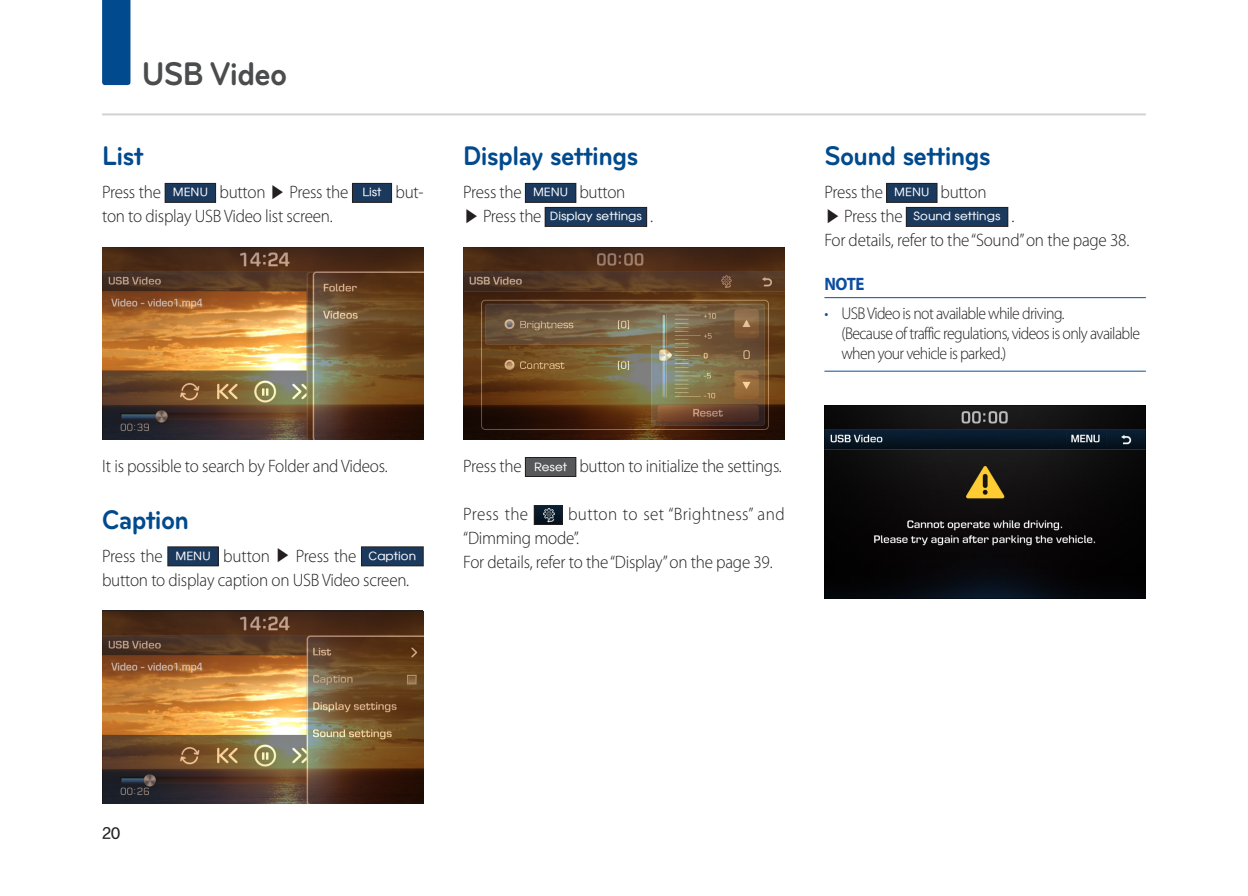
<style>
.page{position:relative;width:1248px;height:896px;background:#fff}
.page>*{position:absolute;margin:0;border:0;box-sizing:border-box;transform-origin:0 0}
.t1{font:700 34px "Bryant LG";letter-spacing:-.025em;color:#4b4c4d;scale:.93 1}
.중제목{font:700 28px "Bryant LG";letter-spacing:-.025em;color:#004a8d;scale:.93 1}
.본문-영어{font:300 18px "Myriad Pro";letter-spacing:-.015em;color:#231f20;scale:.95 1}
.본문-영어-2{font:300 18px/24px "Myriad Pro";letter-spacing:.02em;color:#231f20;scale:.95 1}
.참고{font:700 18px "Myriad Pro";color:#0d4da1;scale:.93 1}
.t2{font:300 17px/20px "Myriad Pro";letter-spacing:-.04em;color:#231f20;scale:.93 1}
.t3{font:16px "YDIYGO330";color:#231f20}
.t4{font:12px "HDR";color:#fff}
.s1{font-family:"Adobe Myungjo Std";font-weight:500}
.s2{color:#0d4da1}
</style>
<div class="page">
<hr style="left:102px;top:113px;width:1043px;height:2px;background:#d1d2d4">
<div style="left:102px;top:0;width:28px;height:85px;background:#004a8d"></div>
<div style="left:165px;top:183px;width:50px;height:19px;background:#1a395d"></div>
<div style="left:165px;top:183px;width:51px;height:20px;border:1px solid #231f20"></div>
<div style="left:352px;top:183px;width:39px;height:19px;background:#1a395d"></div>
<div style="left:352px;top:183px;width:40px;height:20px;border:1px solid #231f20"></div>
<img style="left:102px;top:248px;width:321px;height:192px">
<div style="left:168px;top:547px;width:50px;height:19px;background:#1a395d"></div>
<div style="left:167px;top:546px;width:51px;height:20px;border:1px solid #231f20"></div>
<div style="left:361px;top:547px;width:62px;height:19px;background:#1a395d"></div>
<div style="left:361px;top:546px;width:62px;height:20px;border:1px solid #231f20"></div>
<img style="left:102px;top:611px;width:321px;height:192px">
<div style="left:525px;top:183px;width:51px;height:19px;background:#1a395d"></div>
<div style="left:525px;top:183px;width:51px;height:20px;border:1px solid #231f20"></div>
<div style="left:545px;top:207px;width:101px;height:19px;background:#1a395d"></div>
<div style="left:545px;top:207px;width:102px;height:20px;border:1px solid #231f20"></div>
<img style="left:463px;top:248px;width:321px;height:192px">
<div style="left:525px;top:457px;width:51px;height:19px;background:#57585a"></div>
<div style="left:525px;top:457px;width:51px;height:20px;border:1px solid #231f20"></div>
<img style="left:536px;top:507px;width:24px;height:16px">
<div style="left:534px;top:505px;width:28px;height:20px;border:1px solid #231f20"></div>
<hr style="left:824px;top:297px;width:321px;height:1px;background:#0d4da1">
<hr style="left:824px;top:371px;width:321px;height:1px;background:#0d4da1">
<div style="left:886px;top:183px;width:50px;height:19px;background:#1a395d"></div>
<div style="left:886px;top:183px;width:51px;height:20px;border:1px solid #231f20"></div>
<div style="left:906px;top:207px;width:101px;height:19px;background:#1a395d"></div>
<div style="left:905px;top:207px;width:103px;height:20px;border:1px solid #231f20"></div>
<img style="left:824px;top:405px;width:321px;height:193px">
<h1 class="t1" style="left:142px;top:53px;width:158px">USB Video</h1>
<p class="중제목" style="left:102px;top:138px;width:46px">List</p>
<p class="본문-영어" style="left:102px;top:181px;width:64px">Press the</p>
<p class="t4" style="left:173px;top:184px;width:37px">MENU</p>
<p class="본문-영어" style="left:219px;top:181px;width:137px">button <span class="s1">▶</span> Press the</p>
<p class="t4" style="left:362px;top:184px;width:21px">List</p>
<p class="본문-영어" style="left:395px;top:181px;width:31px">but-</p>
<p class="본문-영어" style="left:102px;top:205px;width:244px">ton to display USB Video list screen.</p>
<p class="중제목" style="left:463px;top:138px;width:190px">Display settings</p>
<p class="본문-영어" style="left:463px;top:181px;width:63px">Press the</p>
<p class="t4" style="left:533px;top:184px;width:37px">MENU</p>
<p class="본문-영어" style="left:579px;top:181px;width:50px">button</p>
<p class="본문-영어" style="left:463px;top:205px;width:84px"><span class="s1">▶</span> Press the</p>
<p class="t4" style="left:550px;top:208px;width:93px">Display settings</p>
<p class="본문-영어" style="left:650px;top:205px;width:5px">.</p>
<p class="본문-영어" style="left:102px;top:455px;width:302px">It is possible to search by Folder and Videos.</p>
<p class="중제목" style="left:102px;top:502px;width:95px">Caption</p>
<p class="본문-영어" style="left:102px;top:545px;width:65px">Press the</p>
<p class="t4" style="left:175px;top:547px;width:37px">MENU</p>
<p class="본문-영어" style="left:223px;top:545px;width:142px">button <span class="s1">▶</span> Press the</p>
<p class="t4" style="left:368px;top:547px;width:49px">Caption</p>
<p class="본문-영어" style="left:102px;top:569px;width:325px">button to display caption on USB Video screen.</p>
<p class="본문-영어" style="left:463px;top:455px;width:63px">Press the</p>
<p class="t4" style="left:534px;top:458px;width:35px">Reset</p>
<p class="본문-영어" style="left:579px;top:455px;width:215px">button to initialize the settings.</p>
<p class="본문-영어-2" style="left:463px;top:502px;width:70px">Press the</p>
<p class="본문-영어-2" style="left:463px;top:502px;width:340px;text-indent:105px">button to set “Brightness” and “Dimming mode”.</p>
<p class="본문-영어" style="left:463px;top:551px;width:327px">For details, refer to the “Display” on the page 39.</p>
<p class="중제목" style="left:824px;top:138px;width:180px">Sound settings</p>
<p class="본문-영어" style="left:824px;top:181px;width:63px">Press the</p>
<p class="t4" style="left:894px;top:184px;width:37px">MENU</p>
<p class="본문-영어" style="left:940px;top:181px;width:50px">button</p>
<p class="본문-영어" style="left:824px;top:205px;width:84px"><span class="s1">▶</span> Press the</p>
<p class="t4" style="left:913px;top:208px;width:88px">Sound settings</p>
<p class="본문-영어" style="left:1011px;top:205px;width:5px">.</p>
<p class="본문-영어" style="left:824px;top:229px;width:322px">For details, refer to the “Sound” on the page 38.</p>
<p class="참고" style="left:824px;top:272px;width:44px">NOTE</p>
<p class="t2" style="left:841px;top:303px;width:322px;text-indent:-17px"><span class="s2">•</span> USB Video is not available while driving.<br>(Because of traffic regulations, videos is only available when your vehicle is parked.)</p>
<p class="t3" style="left:102px;top:824px;width:19px">20</p>
</div>
